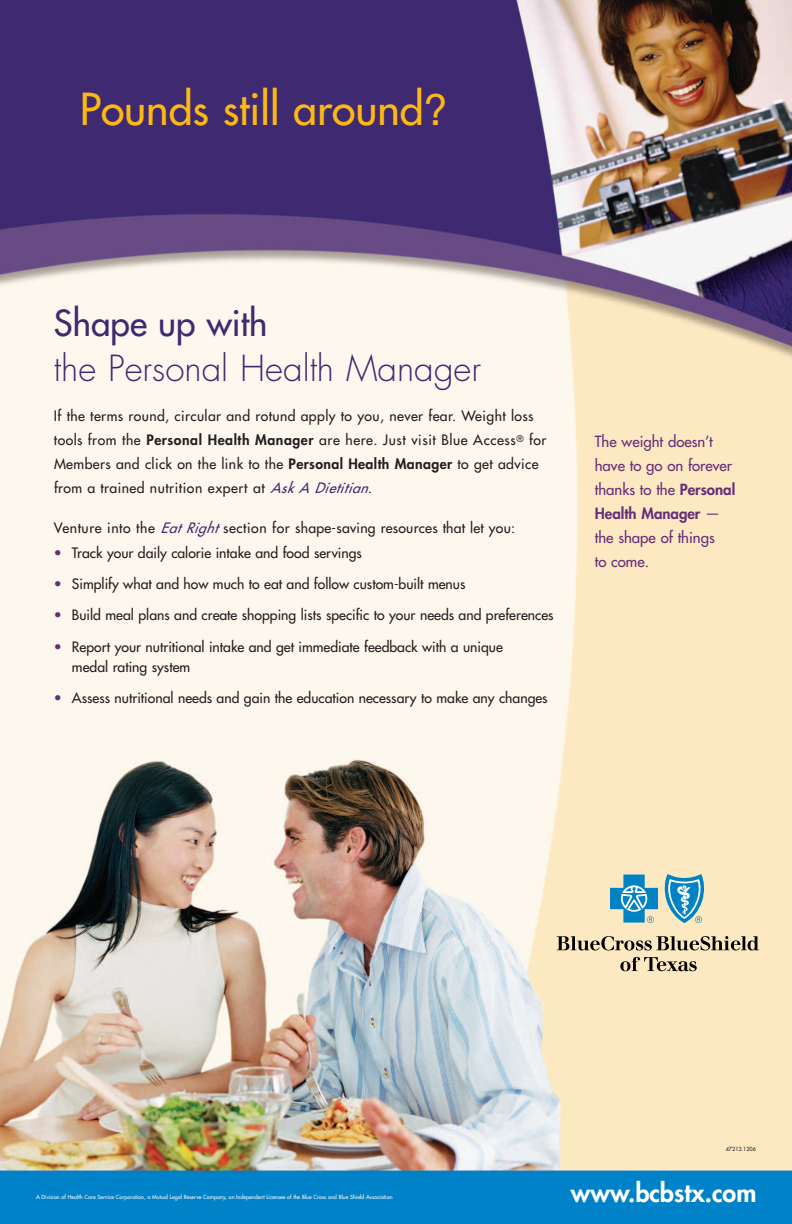
<style>
.page{position:relative;width:792px;height:1224px;background:#fff}
.page>*{position:absolute;margin:0;border:0;box-sizing:border-box;transform-origin:0 0}
.t1{font:43px "Futura";color:#fcb814}
.t2{font:300 35px "Futura";color:#402971}
.t3{font:35px "Futura";color:#402971}
.t4{font:800 25px "Futura";color:#fff}
.t5{font:15px/24px "Futura";color:#682e79}
.t6{font:14px/20.2px "Futura";color:#231f20}
.t7{font:14px/24px "Futura";letter-spacing:.03em;color:#231f20}
.t8{font:5.5px "Futura";color:#fff}
.t9{font:5.5px "Futura";color:#231f20}
.s1{font-family:"Helvetica Neue"}
.s2{font-weight:800}
.s3{font-style:italic;color:#402971}
.s4{color:#682e79}
</style>
<div class="page">
<img style="left:0;top:0;width:792px;height:1224px">
<svg style="left:610px;top:875px;width:48px;height:48px;background:#6cb0cb"></svg>
<svg style="left:664px;top:874px;width:41px;height:49px;background:#74b5ce"></svg>
<svg style="left:557px;top:936px;width:202px;height:14px;background:#a4977e"></svg>
<svg style="left:620px;top:957px;width:77px;height:14px"></svg>
<h1 class="t1" style="left:80px;top:88px;width:370px">Pounds still around<span class="s1">?</span></h1>
<h2 class="t3" style="left:54px;top:306px;width:215px">Shape up with</h2>
<h2 class="t2" style="left:54px;top:352px;width:429px">the Personal Health Manager</h2>
<p class="t7" style="left:54px;top:405px;width:494px">If the terms round, circular and rotund apply to you, never fear. Weight loss tools from the <span class="s2">Personal Health Manager</span> are here. Just visit Blue Access<sup>®</sup> for Members and click on the link to the <span class="s2">Personal Health Manager</span> to get advice from a trained nutrition expert at <span class="s3">Ask A Dietitian</span>.</p>
<p class="t6" style="left:54px;top:519px;width:463px">Venture into the <span class="s3">EatRight</span>section for shape-saving resources that let you:</p>
<p class="t6" style="left:54px;top:544px;width:309px"><span class="s4">•</span> Track your daily calorie intake and food servings</p>
<p class="t6" style="left:54px;top:575px;width:413px"><span class="s4">•</span> Simplify what and how much to eat and follow custom-built menus</p>
<p class="t6" style="left:54px;top:606px;width:501px"><span class="s4">•</span> Build meal plans and create shopping lists specific to your needs and preferences</p>
<p class="t6" style="left:72px;top:637px;width:432px;text-indent:-18px"><span class="s4">•</span> Report your nutritional intake and get immediate feedback with a unique medal rating system</p>
<p class="t6" style="left:54px;top:689px;width:495px"><span class="s4">•</span> Assess nutritional needs and gain the education necessary to make any changes</p>
<p class="t5" style="left:595px;top:431px;width:142px">The weight doesn’t have to go on forever thanks to the <span class="s2">Personal<br>Health Manager</span> — the shape of things<br>to come.</p>
<p class="t8" style="left:36px;top:1194px;width:358px">A Division of Health Care Service Corporation, a Mutual Legal Reserve Company, an Independent Licensee of the Blue Cross and Blue Shield Association</p>
<p class="t9" style="left:726px;top:1146px;width:32px">47213.1206</p>
<h3 class="t4" style="left:571px;top:1181px;width:187px">www.bcbstx.com</h3>
</div>
